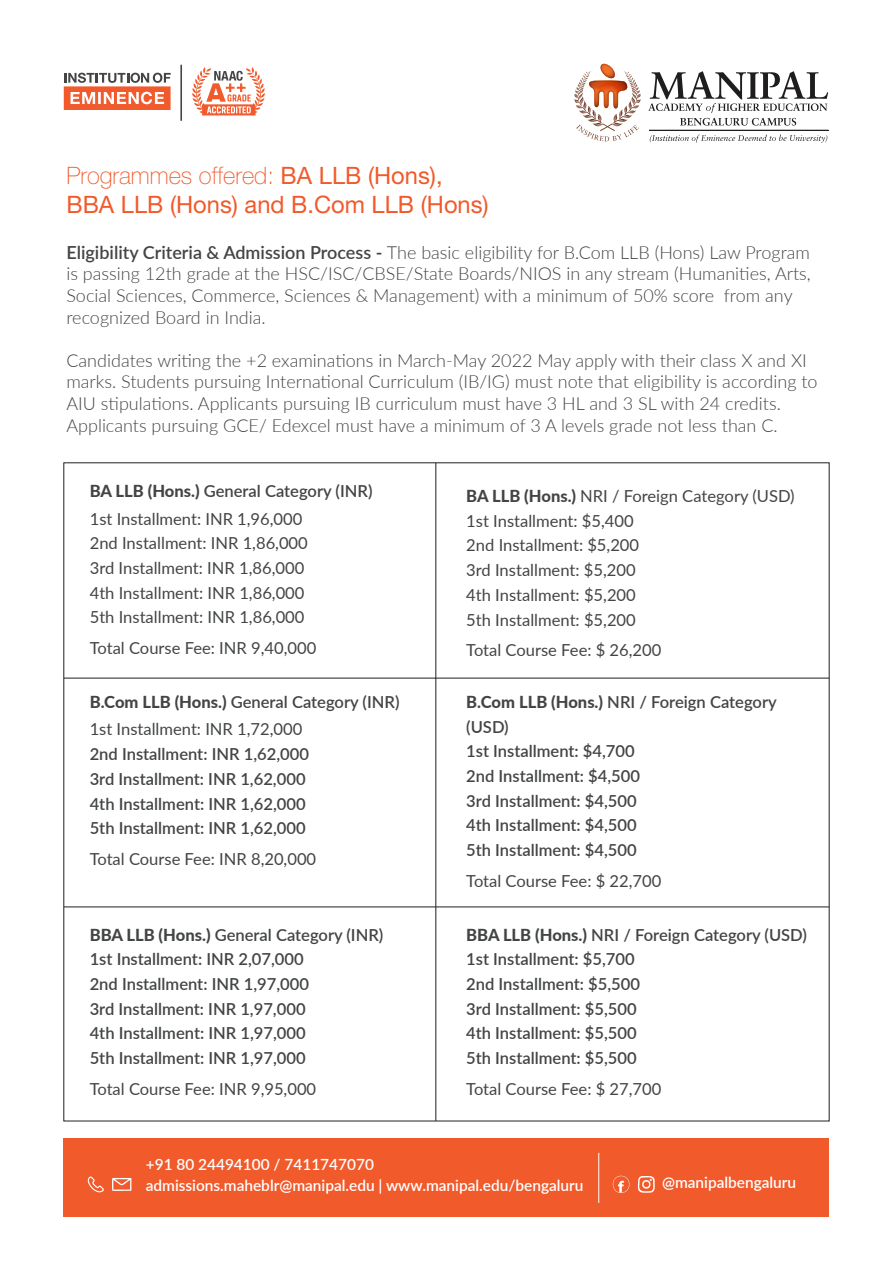
<style>
.page{position:relative;width:893px;height:1263px;background:#fff}
.page>*{position:absolute;margin:0;border:0;box-sizing:border-box;transform-origin:0 0}
.t1{font:24px/28.8px "Helvetica Neue LT Std";color:#f15a2b}
.t2{font:300 18px/21.6px "Lato";color:#434545}
.t3{font:600 16.5px/24.8px "Lato";color:#434545}
.t4{font:16.5px/24.8px "Lato";color:#434545}
.t5{font:600 15.45px/21px "Lato";color:#fff}
.s1{font-weight:100}
.s2{font-weight:600}
.s3{font-weight:800}
</style>
<div class="page">
<hr style="left:649px;top:130px;width:179px;height:1px;background:#201d1e">
<svg style="left:574px;top:64px;width:67px;height:77px"></svg>
<svg style="left:650px;top:135px;width:177px;height:8px"></svg>
<svg style="left:648px;top:71px;width:180px;height:55px"></svg>
<svg style="left:64px;top:73px;width:107px;height:37px"></svg>
<svg style="left:192px;top:67px;width:73px;height:48px"></svg>
<hr style="left:180px;top:65px;width:2px;height:56px;background:#444545">
<hr style="left:435px;top:463px;width:1px;height:658px;background:#231f20">
<hr style="left:64px;top:906px;width:765px;height:1px;background:#231f20">
<hr style="left:64px;top:678px;width:765px;height:1px;background:#231f20">
<div style="left:64px;top:1139px;width:765px;height:78px;background:#f15a2b"></div>
<svg style="left:612px;top:1175px;width:43px;height:18px"></svg>
<svg style="left:112px;top:1178px;width:19px;height:13px"></svg>
<svg style="left:87px;top:1176px;width:17px;height:17px"></svg>
<hr style="left:598px;top:1153px;width:1px;height:50px;background:#fff">
<h1 class="t1" style="left:66px;top:161px;width:424px"><span class="s1">Programmes offered:</span> BA LLB (Hons),<br>BBA LLB (Hons) and B.Com LLB (Hons)</h1>
<p class="t2" style="left:66px;top:241px;width:746px"><span class="s2">Eligibility Criteria &amp; Admission Process -</span> The basic eligibility for B.Com LLB (Hons) Law Program is passing 12th grade at the HSC/ISC/CBSE/State Boards/NIOS in any stream (Humanities, Arts, Social Sciences, Commerce, Sciences &amp; Management) with a minimum of 50% score from any recognized Board in India.</p>
<p class="t2" style="left:66px;top:349px;width:753px">Candidates writing the +2 examinations in March-May 2022 May apply with their class X and XI marks. Students pursuing International Curriculum (IB/IG) must note that eligibility is according to AIU stipulations. Applicants pursuing IB curriculum must have 3 HL and 3 SL with 24 credits.<br>Applicants pursuing GCE/ Edexcel must have a minimum of 3 A levels grade not less than C.</p>
<p class="t4" style="left:90px;top:476px;width:284px;line-height:27.8px"><span class="s3">BA LLB (Hons.)</span> <span class="s2">General Category (INR)<br></span>1st Installment: INR 1,96,000</p>
<p class="t4" style="left:90px;top:530px;width:220px">2nd Installment: INR 1,86,000<br>3rd Installment: INR 1,86,000<br>4th Installment: INR 1,86,000<br>5th Installment: INR 1,86,000</p>
<p class="t4" style="left:90px;top:635px;width:228px">Total Course Fee: INR 9,40,000</p>
<p class="t4" style="left:90px;top:687px;width:311px;line-height:27.8px"><span class="s3">B.Com LLB (Hons.)</span> <span class="s2">General Category (INR)<br></span>1st Installment: INR 1,72,000</p>
<p class="t3" style="left:90px;top:741px;width:221px">2nd Installment: INR 1,62,000<br>3rd Installment: INR 1,62,000<br>4th Installment: INR 1,62,000<br>5th Installment: INR 1,62,000</p>
<p class="t4" style="left:90px;top:846px;width:228px">Total Course Fee: INR 8,20,000</p>
<p class="t3" style="left:90px;top:921px;width:295px"><span class="s3">BBA LLB (Hons.)</span> General Category (INR)<br>1st Installment: INR 2,07,000<br>2nd Installment: INR 1,97,000<br>3rd Installment: INR 1,97,000<br>4th Installment: INR 1,97,000<br>5th Installment: INR 1,97,000</p>
<p class="t4" style="left:90px;top:1076px;width:228px">Total Course Fee: INR 9,95,000</p>
<p class="t4" style="left:466px;top:483px;width:330px"><span class="s3">BA LLB (Hons.)</span> NRI / Foreign Category (USD)<br>1st Installment: $5,400<br>2nd Installment: $5,200<br>3rd Installment: $5,200<br>4th Installment: $5,200<br>5th Installment: $5,200</p>
<p class="t4" style="left:466px;top:637px;width:197px">Total Course Fee: $ 26,200</p>
<p class="t3" style="left:466px;top:689px;width:312px"><span class="s3">B.Com LLB (Hons.)</span> NRI / Foreign Category (USD)<br>1st Installment: $4,700<br>2nd Installment: $4,500<br>3rd Installment: $4,500<br>4th Installment: $4,500<br>5th Installment: $4,500</p>
<p class="t4" style="left:466px;top:868px;width:197px">Total Course Fee: $ 22,700</p>
<p class="t3" style="left:466px;top:921px;width:342px"><span class="s3">BBA LLB (Hons.)</span> NRI / Foreign Category (USD)<br>1st Installment: $5,700<br>2nd Installment: $5,500<br>3rd Installment: $5,500<br>4th Installment: $5,500<br>5th Installment: $5,500</p>
<p class="t4" style="left:466px;top:1076px;width:197px">Total Course Fee: $ 27,700</p>
<p class="t5" style="left:146px;top:1153px;width:439px">+91 80 24494100 / 7411747070 admissions.maheblr@manipal.edu | www.manipal.edu/bengaluru</p>
<p class="t5" style="left:662px;top:1171px;width:136px">@manipalbengaluru</p>
</div>
